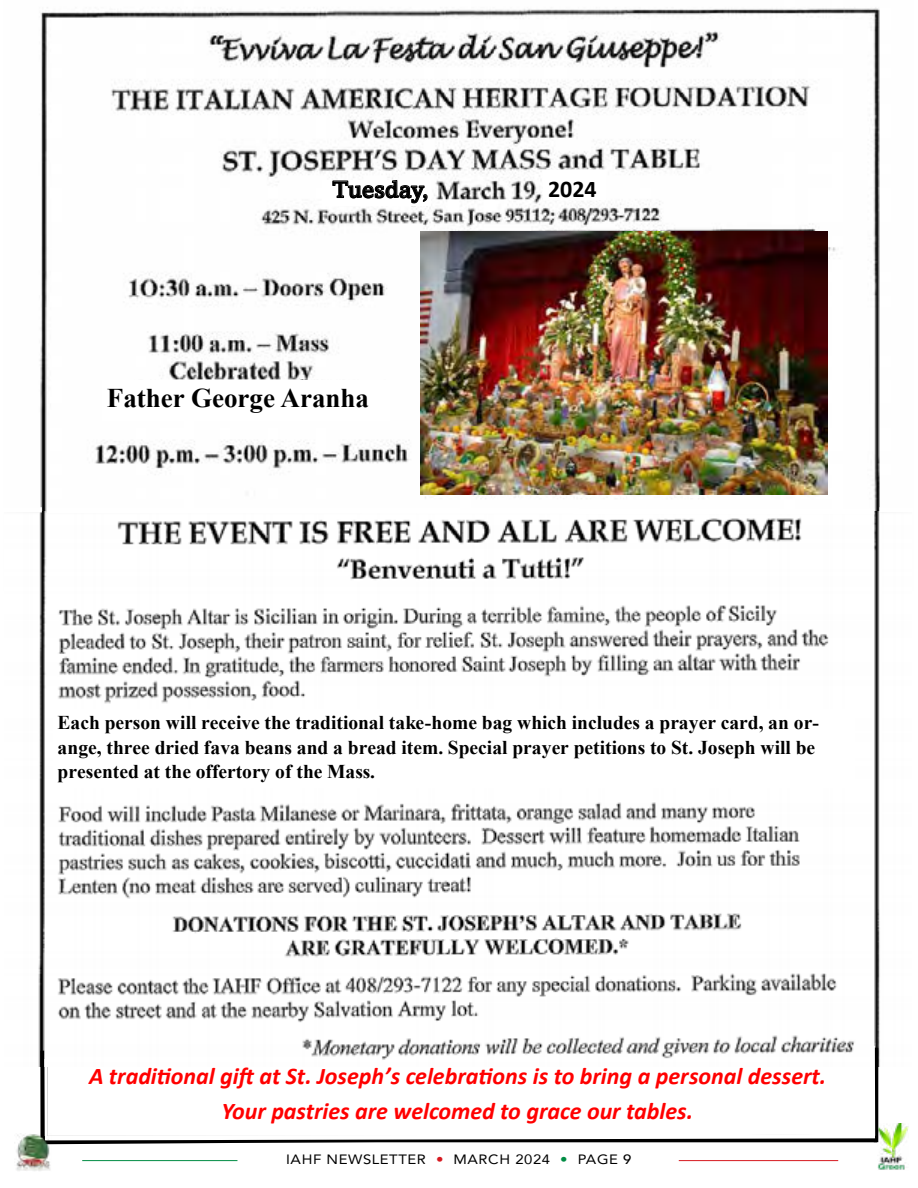
<style>
.page{position:relative;width:918px;height:1188px;background:#fff}
.page>*{position:absolute;margin:0;border:0;box-sizing:border-box;transform-origin:0 0}
.t1{font:700 27px "Times New Roman";color:#000}
.t2{font:italic 700 24px/35.1px "Calibri";color:#f00;text-align:center}
.t3{font:500 24px "Amasis MT Pro";color:#000}
.t4{font:700 24px "Calibri";color:#000}
.t5{font:700 19.5px/24.3px "Times New Roman";color:#000}
.t6{font:13.5px "Avenir";letter-spacing:.04em;color:#000;scale:1.1 1}
.s1{color:#d71920}
.s2{color:#008c44}
.s3{font-weight:500}
</style>
<div class="page">
<img style="left:40px;top:7px;width:840px;height:500px">
<img style="left:38px;top:513px;width:842px;height:553px">
<div style="left:544px;top:170px;width:62px;height:30px;background:#fff"></div>
<svg style="left:40px;top:1051px;width:4px;height:81px"></svg>
<hr style="left:874px;top:1048px;width:4px;height:94px;background:#000">
<img style="left:420px;top:231px;width:407px;height:263px">
<div style="left:322px;top:180px;width:109px;height:26px;background:#fff"></div>
<svg style="left:44px;top:1059px;width:4px;height:73px"></svg>
<svg style="left:40px;top:1132px;width:837px;height:13px"></svg>
<div style="left:869px;top:1046px;width:6px;height:90px;background:#fff"></div>
<svg style="left:41px;top:504px;width:839px;height:13px"></svg>
<div style="left:879px;top:507px;width:35px;height:6px;background:#fff"></div>
<div style="left:0;top:507px;width:42px;height:6px;background:#fff"></div>
<div style="left:103px;top:381px;width:287px;height:40px;background:#fff"></div>
<div style="left:54px;top:709px;width:801px;height:79px;background:#fff"></div>
<img style="left:877px;top:1124px;width:32px;height:46px">
<hr style="left:82px;top:1160px;width:155px;height:1px;background:#008c44">
<hr style="left:679px;top:1160px;width:159px;height:1px;background:#d71920">
<img style="left:16px;top:1134px;width:35px;height:37px">
<p class="t3" style="left:332px;top:175px;width:98px">Tuesday,</p>
<h1 class="t1" style="left:107px;top:378px;width:264px">Father George Aranha</h1>
<p class="t4" style="left:548px;top:172px;width:50px">2024</p>
<p class="t5" style="left:58px;top:710px;width:763px">Each person will receive the traditional take-home bag which includes a prayer card, an or&shy;ange, three dried fava beans and a bread item. Special prayer petitions to St. Joseph will be presented at the offertory of the Mass.</p>
<p class="t2" style="left:89px;top:1057px;width:739px">A traditional gift at St. Joseph’s celebrations is to bring a personal dessert.<br>Your pastries are welcomed to grace our tables.</p>
<p class="t6" style="left:286px;top:1149px;width:315px">IAHF NEWSLETTER <span class="s1">•</span> MARCH 2024 <span class="s2">•</span> PAGE <span class="s3">9</span></p>
</div>
